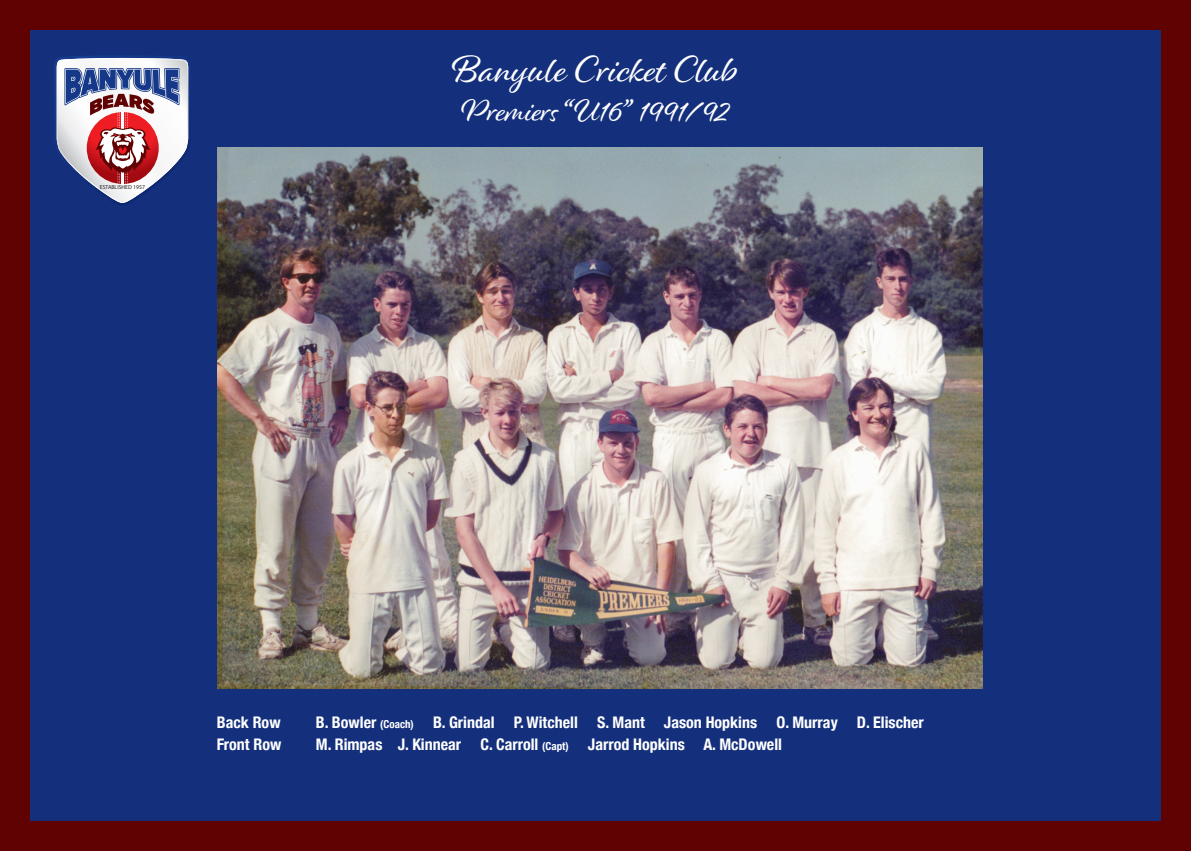
<style>
.page{position:relative;width:1191px;height:851px;background:#fff}
.page>*{position:absolute;margin:0;border:0;box-sizing:border-box;transform-origin:0 0}
.t1{font:39px "Alisha";color:#fff}
.t2{font:32px "Alisha";color:#fff}
.t3{font:700 condensed 16px "Helvetica Neue";color:#fff}
.t4{font:5.7px "Myriad Pro";color:#231f20}
.s1{font-size:11px}
</style>
<div class="page">
<div style="left:0;top:13px;width:1191px;height:825px;background:#14307c"></div>
<div style="left:0;top:0;width:1191px;height:850px;border:30px solid #610202"></div>
<img style="left:217px;top:148px;width:765px;height:541px">
<svg style="left:54px;top:55px;width:135px;height:150px"></svg>
<p class="t4" style="left:100px;top:184px;width:47px">ESTABLISHED 1957</p>
<p class="t1" style="left:452px;top:46px;width:287px">Banyule Cricket Club</p>
<p class="t2" style="left:461px;top:91px;width:270px">Premiers “U16” 1991/92</p>
<p class="t3" style="left:217px;top:708px;width:65px">Back Row</p>
<p class="t3" style="left:316px;top:708px;width:609px">B. Bowler <span class="s1">(Coach)</span> B. Grindal P. Witchell S. Mant Jason Hopkins O. Murray D. Elischer</p>
<p class="t3" style="left:217px;top:730px;width:66px">Front Row</p>
<p class="t3" style="left:316px;top:730px;width:468px">M. Rimpas J. Kinnear C. Carroll <span class="s1">(Capt)</span> Jarrod Hopkins A. McDowell</p>
</div>
